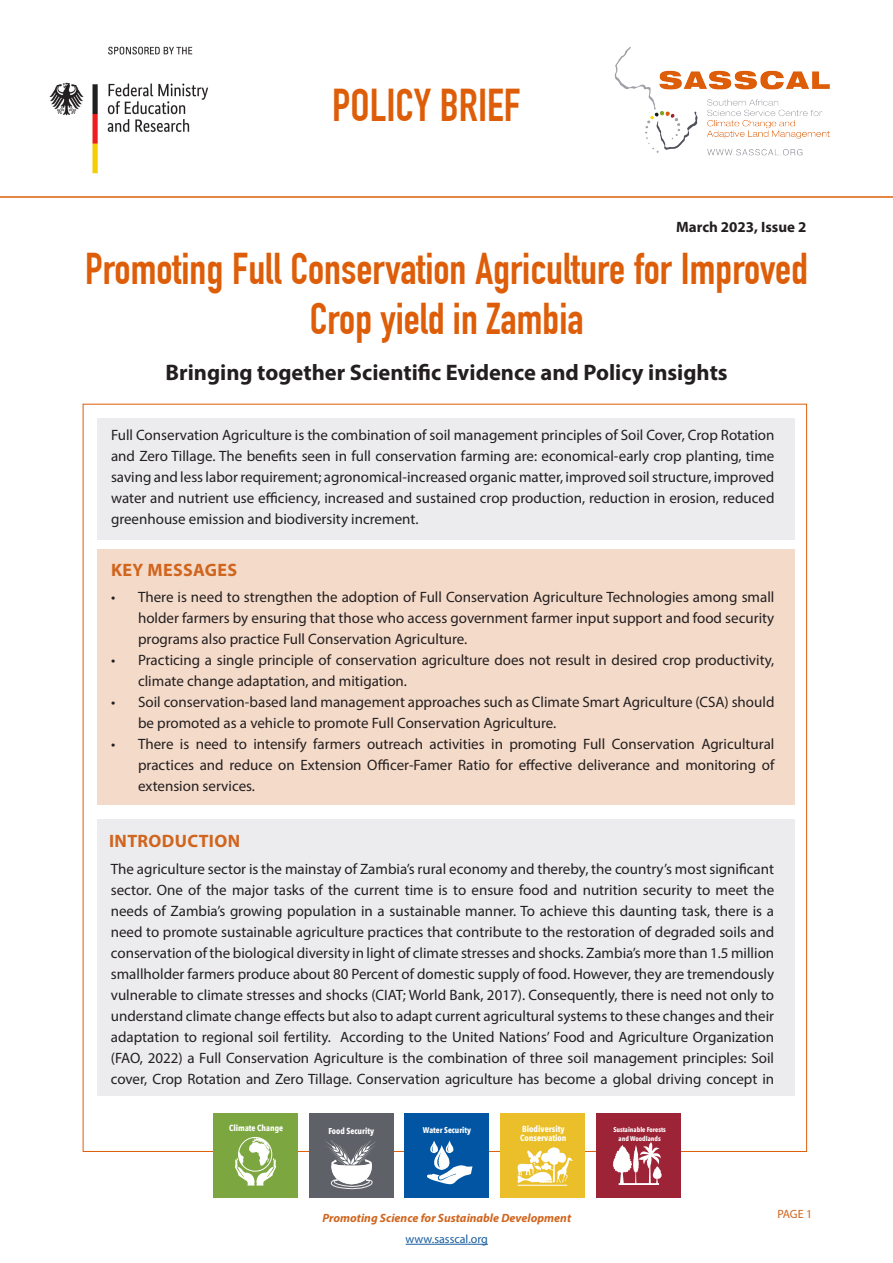
<style>
.page{position:relative;width:893px;height:1263px;background:#fff}
.page>*{position:absolute;margin:0;border:0;box-sizing:border-box;transform-origin:0 0}
.t1{font:700 45px "DIN Condensed";color:#dd5d08}
.t2{font:700 43.5px/49.5px "DIN Condensed";color:#dd5d08;text-align:center}
.t3{font:700 22.5px "Myriad Pro";color:#231f20}
.t4{font:700 18px "Myriad Pro";letter-spacing:.02em;color:#d0651e}
.t5{font:15px/21px "Myriad Pro";color:#231f20;text-align:justify}
.t6{font:700 15px "Myriad Pro";color:#231f20}
.t7{font:italic 700 12px "Myriad Pro";color:#d0651e}
.t8{font:12px "Myriad Pro";color:#175d9e}
.t9{font:12px "Myriad Pro";color:#d0651e}
.t10{font:700 8.7px/8.7px "Avenir Next Condensed";color:#fff}
.t11{font:700 8.55px "Avenir Next Condensed";color:#fff}
.t12{font:700 8.25px "Avenir Next Condensed";color:#fff}
.t13{font:700 6.75px/8.1px "Avenir Next Condensed";color:#fff;text-align:center}
</style>
<div class="page">
<hr style="left:406px;top:1244px;width:82px;height:1px;background:#175d9e">
<div style="left:97px;top:418px;width:697px;height:122px;background:#ececee"></div>
<div style="left:97px;top:549px;width:697px;height:255px;background:#f4dac9"></div>
<img style="left:49px;top:46px;width:159px;height:128px">
<img style="left:614px;top:47px;width:216px;height:109px">
<hr style="left:0;top:196px;width:893px;height:2px;background:#dd5d08">
<div style="left:97px;top:819px;width:697px;height:276px;background:#ececee"></div>
<div style="left:500px;top:1113px;width:85px;height:85px;background:#eabf29"></div>
<svg style="left:517px;top:1147px;width:55px;height:36px"></svg>
<hr style="left:518px;top:1185px;width:49px;height:1px;background:#fff">
<div style="left:214px;top:1113px;width:84px;height:85px;background:#7ca63f"></div>
<svg style="left:235px;top:1137px;width:41px;height:48px"></svg>
<div style="left:309px;top:1113px;width:85px;height:85px;background:#5e6268"></div>
<svg style="left:326px;top:1140px;width:50px;height:49px"></svg>
<div style="left:596px;top:1113px;width:85px;height:85px;background:#9d2436"></div>
<svg style="left:612px;top:1142px;width:50px;height:42px"></svg>
<hr style="left:619px;top:1183px;width:40px;height:2px;background:#fff">
<div style="left:405px;top:1113px;width:84px;height:85px;background:#0155a2"></div>
<svg style="left:427px;top:1140px;width:45px;height:45px"></svg>
<p class="t1" style="left:332px;top:79px;width:190px">POLICY BRIEF</p>
<p class="t6" style="left:676px;top:217px;width:132px">March 2023, Issue 2</p>
<p class="t2" style="left:85px;top:244px;width:725px">Promoting Full Conservation Agriculture for Improved<br>Crop yield in Zambia</p>
<p class="t3" style="left:166px;top:358px;width:564px">Bringing together Scientific Evidence and Policy insights</p>
<p class="t5" style="left:111px;top:424px;width:665px">Full Conservation Agriculture is the combination of soil management principles of Soil Cover, Crop Rotation and Zero Tillage. The benefits seen in full conservation farming are: economical-early crop planting, time saving and less labor requirement; agronomical-increased organic matter, improved soil structure, improved water and nutrient use efficiency, increased and sustained crop production, reduction in erosion, reduced greenhouse emission and biodiversity increment.</p>
<p class="t4" style="left:111px;top:558px;width:127px">KEY MESSAGES</p>
<p class="t5" style="left:138px;top:586px;width:638px;text-indent:-27px">• There is need to strengthen the adoption of Full Conservation Agriculture Technologies among small holder farmers by ensuring that those who access government farmer input support and food security programs also practice Full Conservation Agriculture.</p>
<p class="t5" style="left:138px;top:649px;width:638px;text-indent:-27px">• Practicing a single principle of conservation agriculture does not result in desired crop productivity, climate change adaptation, and mitigation.</p>
<p class="t5" style="left:138px;top:691px;width:638px;text-indent:-27px">• Soil conservation-based land management approaches such as Climate Smart Agriculture (CSA) should be promoted as a vehicle to promote Full Conservation Agriculture.</p>
<p class="t5" style="left:138px;top:733px;width:638px;text-indent:-27px">• There is need to intensify farmers outreach activities in promoting Full Conservation Agricultural practices and reduce on Extension Officer-Famer Ratio for effective deliverance and monitoring of extension services.</p>
<p class="t4" style="left:109px;top:829px;width:132px">INTRODUCTION</p>
<p class="t5" style="left:111px;top:858px;width:665px">The agriculture sector is the mainstay of Zambia’s rural economy and thereby, the country’s most significant sector. One of the major tasks of the current time is to ensure food and nutrition security to meet the needs of Zambia’s growing population in a sustainable manner. To achieve this daunting task, there is a need to promote sustainable agriculture practices that contribute to the restoration of degraded soils and conservation of the biological diversity in light of climate stresses and shocks. Zambia’s more than 1.5 million smallholder farmers produce about 80 Percent of domestic supply of food. However, they are tremendously vulnerable to climate stresses and shocks (CIAT; World Bank, 2017). Consequently, there is need not only to understand climate change effects but also to adapt current agricultural systems to these changes and their adaptation to regional soil fertility. According to the United Nations’ Food and Agriculture Organization (FAO, 2022) a Full Conservation Agriculture is the combination of three soil management principles: Soil cover, Crop Rotation and Zero Tillage. Conservation agriculture has become a global driving concept in</p>
<p class="t11" style="left:229px;top:1123px;width:56px">Climate Change</p>
<p class="t11" style="left:328px;top:1125px;width:47px">Food Security</p>
<p class="t13" style="left:613px;top:1126px;width:54px">Sustainable Forests and Woodlands</p>
<p class="t10" style="left:520px;top:1125px;width:48px">Biodiversity<br>Conservation</p>
<p class="t12" style="left:423px;top:1125px;width:50px">Water Security</p>
<p class="t7" style="left:322px;top:1210px;width:250px">Promoting Science for Sustainable Development</p>
<p class="t8" style="left:406px;top:1231px;width:84px">www.sasscal.org</p>
<p class="t9" style="left:777px;top:1206px;width:36px">PAGE 1</p>
</div>
